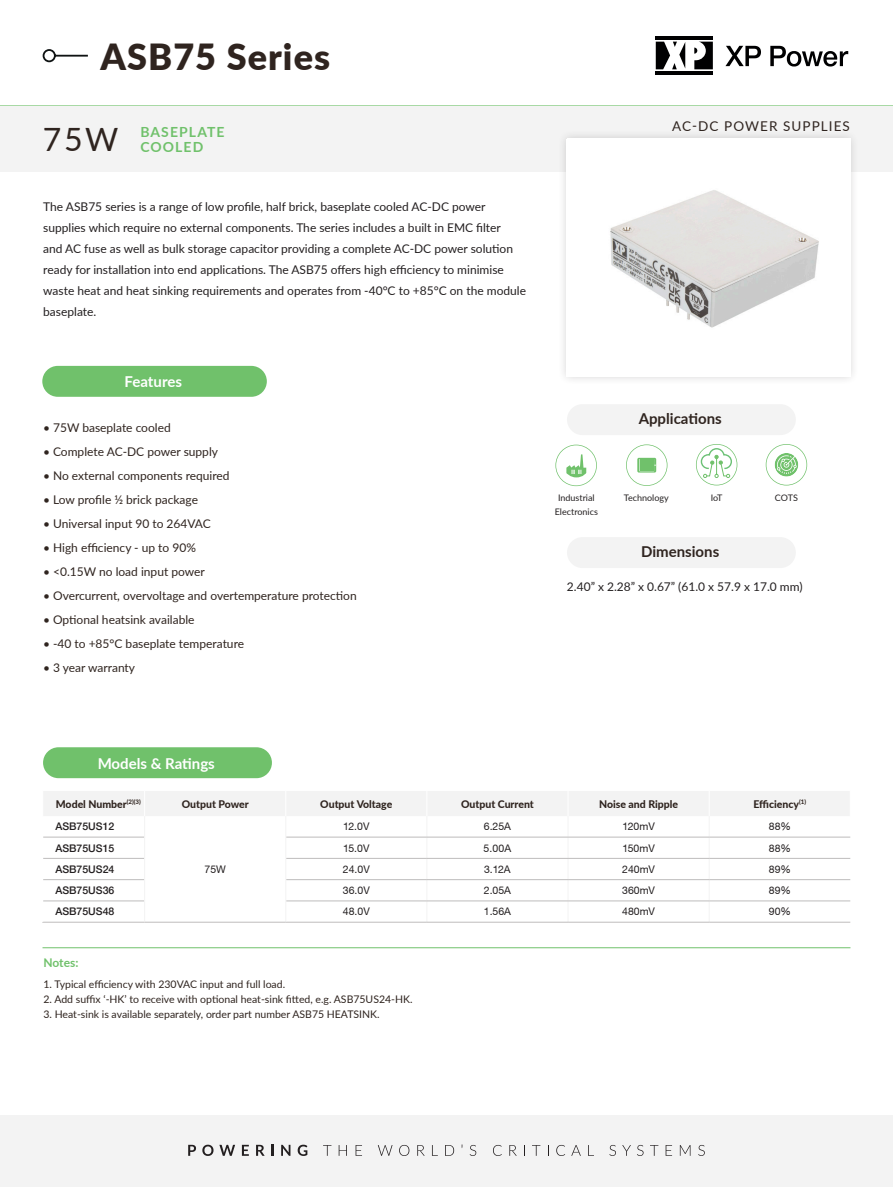
<style>
.page{position:relative;width:893px;height:1187px;background:#fff}
.page>*{position:absolute;margin:0;border:0;box-sizing:border-box;transform-origin:0 0}
.t1{font:900 36px "Lato";letter-spacing:.03em;color:#2f241f}
.t2{font:32.1px "Lato";color:#2f241f}
.t3{font:700 15px "Lato";color:#2f241f}
.t4{font:700 15px "Lato";color:#fff}
.t5{font:700 13.95px/15.3px "Lato";letter-spacing:.08em;color:#70c16b}
.t6{font:13.5px "Lato";letter-spacing:.08em;color:#2f241f}
.t7{font:12px/21px "Lato";color:#231f20}
.t8{font:12px "Lato";color:#2f241f}
.t9{font:700 12px "Lato";letter-spacing:-.005em;color:#70c16b}
.t10{font:10.5px "Lato";color:#2f241f}
.t11{font:10.5px "Helvetica Neue CE";color:#231f20}
.t12{font:800 10.5px "Lato";color:#2f241f}
.t13{font:500 10.5px "Helvetica Neue LT";color:#231f20}
.t14{font:9px "Lato";color:#231f20}
</style>
<div class="page">
<div style="left:567px;top:404px;width:229px;height:31px;background:#f3f3f3;border-radius:15px"></div>
<svg style="left:725px;top:46px;width:36px;height:20px"></svg>
<svg style="left:770px;top:46px;width:78px;height:20px"></svg>
<hr style="left:656px;top:36px;width:57px;height:3px;background:#000001">
<svg style="left:656px;top:42px;width:29px;height:27px"></svg>
<svg style="left:694px;top:42px;width:19px;height:27px"></svg>
<hr style="left:656px;top:71px;width:57px;height:4px;background:#000001">
<svg style="left:43px;top:49px;width:45px;height:14px"></svg>
<hr style="left:0;top:105px;width:893px;height:1px;background:#70c16b">
<div style="left:0;top:106px;width:893px;height:66px;background:#f3f3f3"></div>
<div style="left:0;top:1114px;width:893px;height:71px;background:#f3f3f3"></div>
<svg style="left:188px;top:1144px;width:8px;height:11px"></svg>
<svg style="left:202px;top:1144px;width:11px;height:11px"></svg>
<svg style="left:219px;top:1144px;width:16px;height:11px"></svg>
<svg style="left:242px;top:1144px;width:7px;height:11px"></svg>
<svg style="left:256px;top:1144px;width:8px;height:11px"></svg>
<svg style="left:271px;top:1144px;width:2px;height:11px"></svg>
<svg style="left:281px;top:1144px;width:9px;height:11px"></svg>
<svg style="left:298px;top:1144px;width:9px;height:11px"></svg>
<svg style="left:323px;top:1145px;width:8px;height:10px"></svg>
<svg style="left:339px;top:1145px;width:8px;height:10px"></svg>
<svg style="left:356px;top:1145px;width:6px;height:10px"></svg>
<svg style="left:378px;top:1145px;width:15px;height:10px"></svg>
<svg style="left:399px;top:1144px;width:10px;height:11px"></svg>
<svg style="left:417px;top:1145px;width:7px;height:10px"></svg>
<svg style="left:445px;top:1145px;width:9px;height:10px"></svg>
<svg style="left:470px;top:1144px;width:6px;height:11px"></svg>
<svg style="left:493px;top:1144px;width:9px;height:11px"></svg>
<svg style="left:509px;top:1145px;width:7px;height:10px"></svg>
<svg style="left:532px;top:1145px;width:8px;height:10px"></svg>
<svg style="left:556px;top:1144px;width:9px;height:11px"></svg>
<svg style="left:571px;top:1145px;width:10px;height:10px"></svg>
<svg style="left:609px;top:1145px;width:7px;height:10px"></svg>
<svg style="left:622px;top:1145px;width:9px;height:10px"></svg>
<svg style="left:637px;top:1144px;width:7px;height:11px"></svg>
<svg style="left:650px;top:1145px;width:8px;height:10px"></svg>
<svg style="left:666px;top:1145px;width:6px;height:10px"></svg>
<svg style="left:680px;top:1145px;width:10px;height:10px"></svg>
<svg style="left:698px;top:1144px;width:7px;height:11px"></svg>
<div style="left:558px;top:129px;width:301px;height:256px;background:#231f20;opacity:.2"></div>
<img style="left:567px;top:139px;width:283px;height:237px">
<div style="left:42px;top:366px;width:225px;height:31px;background:#70c16b;border-radius:15px"></div>
<div style="left:567px;top:537px;width:229px;height:31px;background:#f3f3f3;border-radius:15px"></div>
<div style="left:43px;top:747px;width:229px;height:31px;background:#70c16b;border-radius:15px"></div>
<hr style="left:42px;top:921px;width:103px;height:1px;background:#bebcbc">
<hr style="left:286px;top:921px;width:141px;height:1px;background:#bebcbc">
<hr style="left:427px;top:921px;width:141px;height:1px;background:#bebcbc">
<hr style="left:568px;top:921px;width:141px;height:1px;background:#bebcbc">
<hr style="left:709px;top:921px;width:141px;height:1px;background:#bebcbc">
<svg style="left:43px;top:791px;width:808px;height:130px"></svg>
<hr style="left:145px;top:921px;width:141px;height:1px;background:#bebcbc">
<hr style="left:43px;top:947px;width:807px;height:1px;background:#70c16b">
<svg style="left:626px;top:444px;width:41px;height:42px"></svg>
<div style="left:640px;top:459px;width:14px;height:12px;background:#70c16b"></div>
<svg style="left:555px;top:444px;width:42px;height:42px"></svg>
<svg style="left:696px;top:444px;width:41px;height:41px"></svg>
<svg style="left:766px;top:444px;width:41px;height:41px"></svg>
<h1 class="t1" style="left:100px;top:29px;width:231px">ASB75 Series</h1>
<h2 class="t2" style="left:43px;top:116px;width:77px">75W</h2>
<p class="t5" style="left:140px;top:123px;width:86px">BASEPLATE<br>COOLED</p>
<p class="t7" style="left:43px;top:196px;width:484px">The ASB75 series is a range of low profile, half brick, baseplate cooled AC-DC power supplies which require no external components. The series includes a built in EMC filter<br>and AC fuse as well as bulk storage capacitor providing a complete AC-DC power solution ready for installation into end applications. The ASB75 offers high efficiency to minimise waste heat and heat sinking requirements and operates from -40°C to +85°C on the module baseplate.</p>
<p class="t4" style="left:125px;top:371px;width:59px">Features</p>
<p class="t8" style="left:43px;top:419px;width:129px">• 75W baseplate cooled</p>
<p class="t8" style="left:43px;top:443px;width:176px">• Complete AC-DC power supply</p>
<p class="t8" style="left:43px;top:467px;width:188px">• No external components required</p>
<p class="t8" style="left:43px;top:491px;width:156px">• Low profile ½ brick package</p>
<p class="t8" style="left:43px;top:515px;width:169px">• Universal input 90 to 264VAC</p>
<p class="t8" style="left:43px;top:539px;width:154px">• High efficiency - up to 90%</p>
<p class="t8" style="left:43px;top:563px;width:163px">• &lt;0.15W no load input power</p>
<p class="t8" style="left:43px;top:587px;width:315px">• Overcurrent, overvoltage and overtemperature protection</p>
<p class="t8" style="left:43px;top:611px;width:153px">• Optional heatsink available</p>
<p class="t8" style="left:43px;top:635px;width:203px">• -40 to +85°C baseplate temperature</p>
<p class="t8" style="left:43px;top:659px;width:94px">• 3 year warranty</p>
<p class="t6" style="left:672px;top:116px;width:179px">AC-DC POWER SUPPLIES</p>
<p class="t3" style="left:639px;top:407px;width:85px">Applications</p>
<p class="t14" style="left:558px;top:491px;width:38px">Industrial</p>
<p class="t14" style="left:624px;top:491px;width:46px">Technology</p>
<p class="t14" style="left:555px;top:505px;width:45px">Electronics</p>
<p class="t14" style="left:711px;top:491px;width:13px">IoT</p>
<p class="t14" style="left:775px;top:491px;width:24px">COTS</p>
<p class="t3" style="left:641px;top:540px;width:80px">Dimensions</p>
<p class="t7" style="left:567px;top:575px;width:237px">2.40” x 2.28” x 0.67” (61.0 x 57.9 x 17.0 mm)</p>
<p class="t4" style="left:98px;top:752px;width:119px">Models &amp; Ratings</p>
<p class="t12" style="left:56px;top:796px;width:86px">Model Number<sup>(2)(3)</sup></p>
<p class="t12" style="left:182px;top:796px;width:69px">Output Power</p>
<p class="t12" style="left:320px;top:796px;width:74px">Output Voltage</p>
<p class="t12" style="left:461px;top:796px;width:74px">Output Current</p>
<p class="t12" style="left:599px;top:796px;width:81px">Noise and Ripple</p>
<p class="t12" style="left:753px;top:796px;width:54px">Efficiency<sup>(1)</sup></p>
<p class="t13" style="left:55px;top:820px;width:60px">ASB75US12</p>
<p class="t11" style="left:204px;top:862px;width:23px">75W</p>
<p class="t11" style="left:343px;top:820px;width:28px">12.0V</p>
<p class="t11" style="left:484px;top:820px;width:29px">6.25A</p>
<p class="t11" style="left:622px;top:820px;width:34px">120mV</p>
<p class="t11" style="left:769px;top:820px;width:24px">88%</p>
<p class="t13" style="left:55px;top:841px;width:60px">ASB75US15</p>
<p class="t11" style="left:343px;top:841px;width:28px">15.0V</p>
<p class="t11" style="left:484px;top:841px;width:29px">5.00A</p>
<p class="t11" style="left:622px;top:841px;width:34px">150mV</p>
<p class="t11" style="left:769px;top:841px;width:24px">88%</p>
<p class="t13" style="left:55px;top:862px;width:60px">ASB75US24</p>
<p class="t11" style="left:343px;top:862px;width:28px">24.0V</p>
<p class="t11" style="left:484px;top:862px;width:28px">3.12A</p>
<p class="t11" style="left:622px;top:862px;width:34px">240mV</p>
<p class="t11" style="left:769px;top:862px;width:24px">89%</p>
<p class="t13" style="left:55px;top:884px;width:60px">ASB75US36</p>
<p class="t11" style="left:343px;top:883px;width:28px">36.0V</p>
<p class="t11" style="left:484px;top:883px;width:29px">2.05A</p>
<p class="t11" style="left:622px;top:883px;width:34px">360mV</p>
<p class="t11" style="left:769px;top:883px;width:24px">89%</p>
<p class="t13" style="left:55px;top:905px;width:60px">ASB75US48</p>
<p class="t11" style="left:343px;top:905px;width:28px">48.0V</p>
<p class="t11" style="left:484px;top:905px;width:29px">1.56A</p>
<p class="t11" style="left:622px;top:905px;width:34px">480mV</p>
<p class="t11" style="left:769px;top:905px;width:24px">90%</p>
<p class="t9" style="left:43px;top:954px;width:37px">Notes:</p>
<p class="t10" style="left:43px;top:976px;width:243px">1. Typical efficiency with 230VAC input and full load.</p>
<p class="t10" style="left:43px;top:991px;width:371px">2. Add suffix ‘-HK’ to receive with optional heat-sink fitted, e.g. ASB75US24-HK.</p>
<p class="t10" style="left:43px;top:1006px;width:338px">3. Heat-sink is available separately, order part number ASB75 HEATSINK.</p>
</div>
